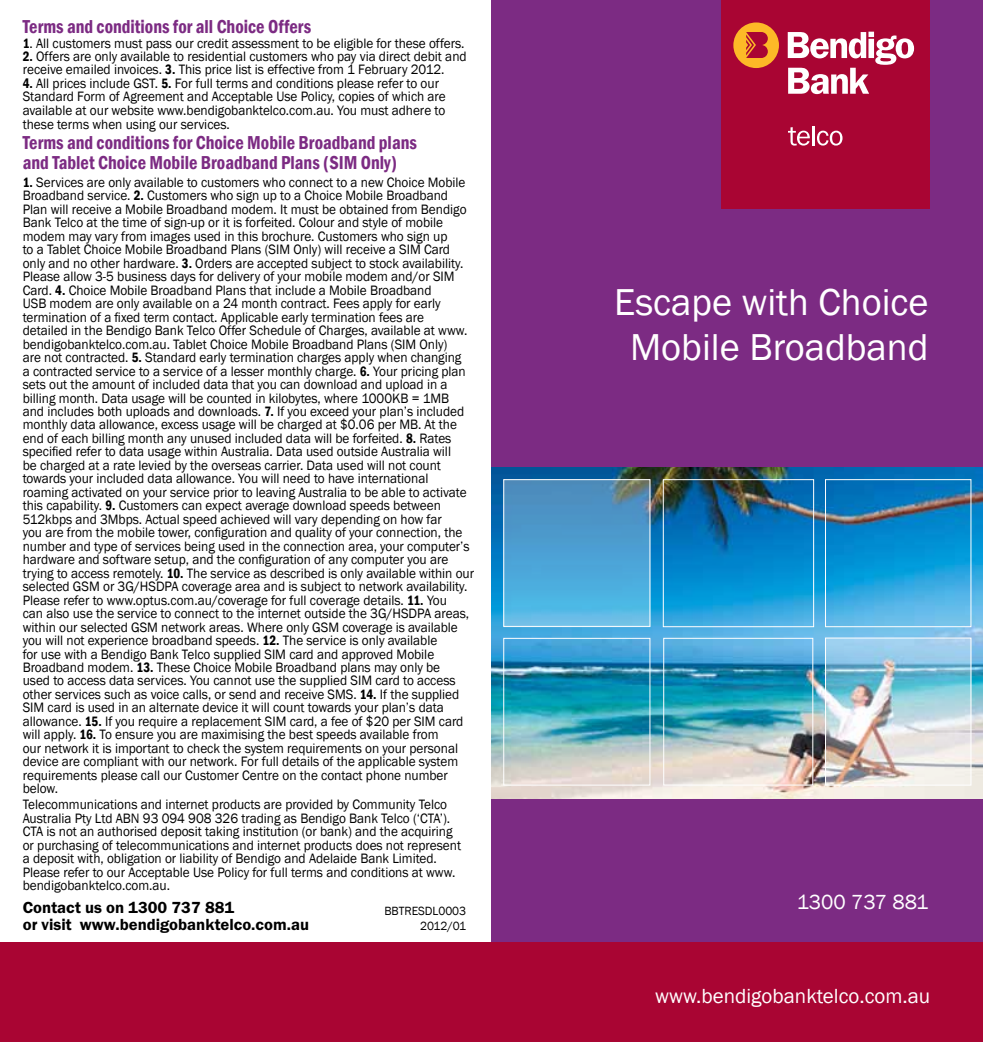
<style>
.page{position:relative;width:983px;height:1042px;background:#fff}
.page>*{position:absolute;margin:0;border:0;box-sizing:border-box;transform-origin:0 0}
.t1{font:38.5px/45.5px "Franklin Gothic";color:#fff;text-align:center}
.t2{font:21px "Franklin Gothic";color:#fff}
.t3{font:600 condensed 19.25px/19.2px "Franklin Gothic";color:#7c2b83;scale:.95 1}
.t4{font:16.62px/17.5px "Franklin Gothic URW Dem";color:#000}
.t5{font:14px/13.5px "Franklin Gothic";letter-spacing:-.005em;color:#000;scale:.95 1}
.t6{font:12.25px/14.7px "Franklin Gothic";letter-spacing:-.005em;color:#000;text-align:right}
.s1{font-weight:600;font-stretch:condensed}
</style>
<div class="page">
<img style="left:491px;top:466px;width:491px;height:333px">
<div style="left:491px;top:0;width:491px;height:466px;background:#7c2b83"></div>
<div style="left:491px;top:799px;width:491px;height:144px;background:#7c2b83"></div>
<div style="left:503px;top:638px;width:147px;height:147px;border:1px solid #fff"></div>
<div style="left:663px;top:638px;width:150px;height:147px;border:1px solid #fff"></div>
<div style="left:662px;top:479px;width:151px;height:148px;border:1px solid #fff"></div>
<div style="left:824px;top:479px;width:147px;height:148px;border:1px solid #fff"></div>
<img style="left:826px;top:639px;width:143px;height:144px">
<div style="left:721px;top:0;width:208px;height:208px;background:#a90533"></div>
<div style="left:733px;top:22px;width:45px;height:46px;background:#fdb927;border-radius:50%"></div>
<svg style="left:746px;top:32px;width:21px;height:26px"></svg>
<svg style="left:787px;top:32px;width:126px;height:62px"></svg>
<svg style="left:788px;top:126px;width:54px;height:20px"></svg>
<div style="left:0;top:943px;width:982px;height:99px;background:#a90533"></div>
<svg style="left:505px;top:481px;width:143px;height:144px;background:#50a1d0"></svg>
<div style="left:503px;top:479px;width:147px;height:148px;border:1px solid #fff"></div>
<div style="left:824px;top:637px;width:147px;height:148px;border:1px solid #fff"></div>
<h3 class="t3" style="left:23px;top:16px;width:305px">Terms and conditions for all Choice Offers</h3>
<p class="t5" style="left:23px;top:36px;width:466px"><span class="s1">1</span>. All customers must pass our credit assessment to be eligible for these offers.</p>
<p class="t5" style="left:23px;top:50px;width:468px"><span class="s1">2.</span> Offers are only available to residential customers who pay via direct debit and receive emailed invoices. <span class="s1">3.</span> This price list is effective from 1 February 2012.</p>
<p class="t5" style="left:23px;top:77px;width:447px"><span class="s1">4.</span> All prices include GST. <span class="s1">5.</span> For full terms and conditions please refer to our Standard Form of Agreement and Acceptable Use Policy, copies of which are available at our website www.bendigobanktelco.com.au. You must adhere to these terms when using our services.</p>
<h3 class="t3" style="left:23px;top:133px;width:416px">Terms and conditions for Choice Mobile Broadband plans and Tablet Choice Mobile Broadband Plans (SIM Only)</h3>
<p class="t5" style="left:23px;top:176px;width:476px"><span class="s1">1.</span> Services are only available to customers who connect to a new Choice Mobile Broadband service. <span class="s1">2.</span> Customers who sign up to a Choice Mobile Broadband Plan will receive a Mobile Broadband modem. It must be obtained from Bendigo Bank Telco at the time of sign-up or it is forfeited. Colour and style of mobile modem may vary from images used in this brochure. Customers who sign up<br>to a Tablet Choice Mobile Broadband Plans (SIM Only) will receive a SIM Card only and no other hardware. <span class="s1">3.</span> Orders are accepted subject to stock availability.<br>Please allow 3-5 business days for delivery of your mobile modem and/or SIM Card. <span class="s1">4.</span> Choice Mobile Broadband Plans that include a Mobile Broadband<br>USB modem are only available on a 24 month contract. Fees apply for early termination of a fixed term contact. Applicable early termination fees are<br>detailed in the Bendigo Bank Telco Offer Schedule of Charges, available at www. bendigobanktelco.com.au. Tablet Choice Mobile Broadband Plans (SIM Only)<br>are not contracted. <span class="s1">5.</span> Standard early termination charges apply when changing<br>a contracted service to a service of a lesser monthly charge. <span class="s1">6.</span> Your pricing plan sets out the amount of included data that you can download and upload in a billing month. Data usage will be counted in kilobytes, where 1000KB = 1MB and includes both uploads and downloads. <span class="s1">7.</span> If you exceed your plan’s included monthly data allowance, excess usage will be charged at $0.06 per MB. At the end of each billing month any unused included data will be forfeited. <span class="s1">8.</span> Rates specified refer to data usage within Australia. Data used outside Australia will<br>be charged at a rate levied by the overseas carrier. Data used will not count towards your included data allowance. You will need to have international roaming activated on your service prior to leaving Australia to be able to activate this capability. <span class="s1">9.</span> Customers can expect average download speeds between 512kbps and 3Mbps. Actual speed achieved will vary depending on how far<br>you are from the mobile tower, configuration and quality of your connection, the number and type of services being used in the connection area, your computer’s hardware and software setup, and the configuration of any computer you are trying to access remotely. <span class="s1">10.</span> The service as described is only available within our selected GSM or 3G/HSDPA coverage area and is subject to network availability.<br>Please refer to www.optus.com.au/coverage for full coverage details. <span class="s1">11.</span> You<br>can also use the service to connect to the internet outside the 3G/HSDPA areas, within our selected GSM network areas. Where only GSM coverage is available you will not experience broadband speeds. <span class="s1">12.</span> The service is only available<br>for use with a Bendigo Bank Telco supplied SIM card and approved Mobile Broadband modem. <span class="s1">13.</span> These Choice Mobile Broadband plans may only be<br>used to access data services. You cannot use the supplied SIM card to access other services such as voice calls, or send and receive SMS. <span class="s1">14.</span> If the supplied SIM card is used in an alternate device it will count towards your plan’s data allowance. <span class="s1">15.</span> If you require a replacement SIM card, a fee of $20 per SIM card will apply. <span class="s1">16.</span> To ensure you are maximising the best speeds available from<br>our network it is important to check the system requirements on your personal device are compliant with our network. For full details of the applicable system requirements please call our Customer Centre on the contact phone number below.</p>
<p class="t5" style="left:23px;top:798px;width:463px">Telecommunications and internet products are provided by Community Telco Australia Pty Ltd ABN 93 094 908 326 trading as Bendigo Bank Telco (‘CTA’).<br>CTA is not an authorised deposit taking institution (or bank) and the acquiring or purchasing of telecommunications and internet products does not represent a deposit with, obligation or liability of Bendigo and Adelaide Bank Limited.<br>Please refer to our Acceptable Use Policy for full terms and conditions at www. bendigobanktelco.com.au.</p>
<p class="t4" style="left:23px;top:898px;width:288px">Contact us on 1300 737 881<br>or visit www.bendigobanktelco.com.au</p>
<p class="t6" style="left:384px;top:904px;width:83px">BBTRESDL0003<br>2012/01</p>
<h1 class="t1" style="left:614px;top:280px;width:316px">Escape with Choice<br>Mobile Broadband</h1>
<h2 class="t2" style="left:796px;top:889px;width:133px">1300 737 881</h2>
<h2 class="t2" style="left:655px;top:983px;width:276px">www.bendigobanktelco.com.au</h2>
</div>
